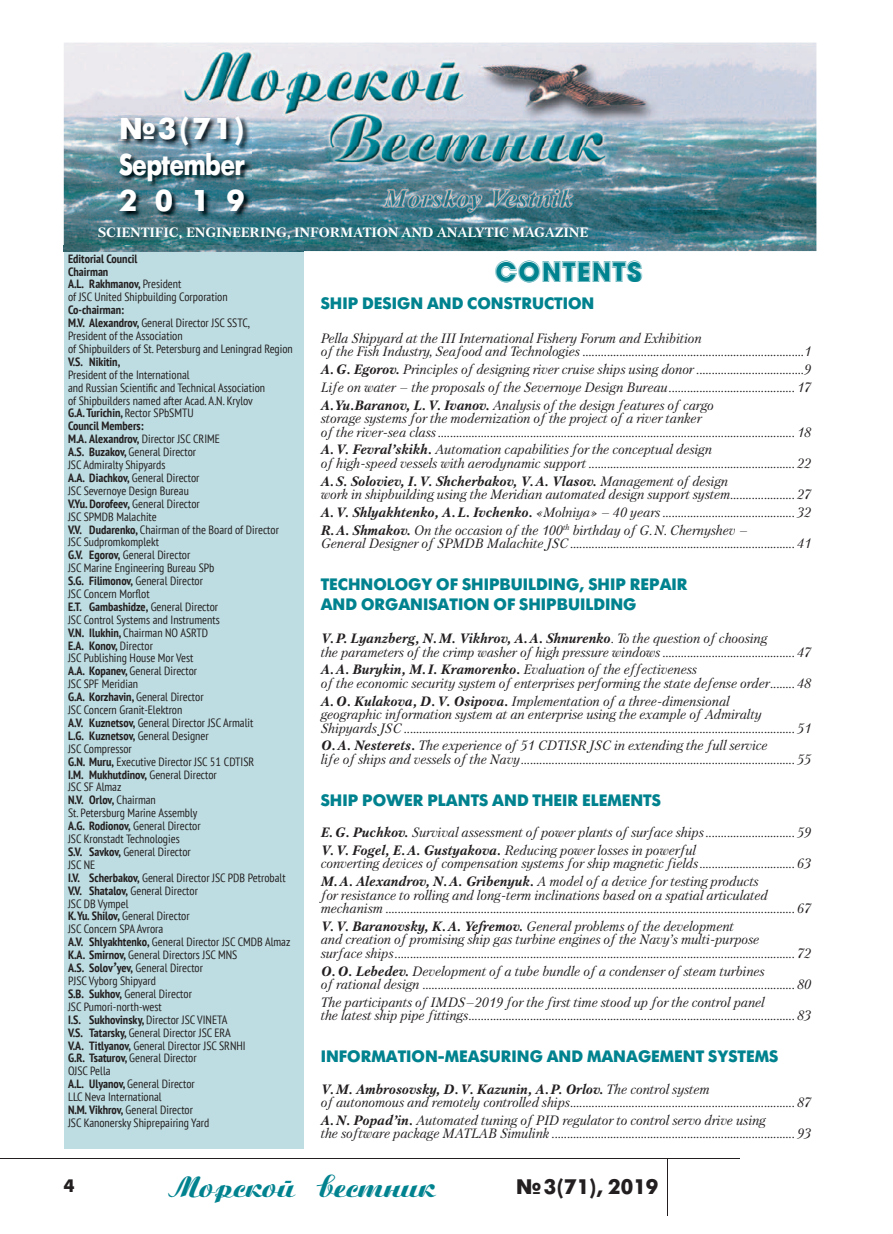
<style>
.page{position:relative;width:893px;height:1234px;background:#fff}
.page>*{position:absolute;margin:0;border:0;box-sizing:border-box;transform-origin:0 0}
.t1{font:700 30px/36px "Futuris C";letter-spacing:-.03em;color:#fff;text-align:justify}
.t2{font:800 28.5px "a Avante Titul Gr";color:#00828f}
.t3{font:25.5px "Boyarsky C";letter-spacing:-.05em;color:#00828f}
.t4{font:700 21px "Futuris C";color:#231f20}
.t5{font:700 18px "Futuris C";color:#231f20}
.t6{font:700 16.5px/19.8px "Futuris C";color:#00828f}
.t7{font:italic 13.5px/13.5px "Petersburg C";color:#231f20}
.t8{font:700 13.5px "Petersburg C";color:#fff}
.t9{font:condensed 12px/12.9px "PT Sans";color:#231f20}
.t10{font:700 condensed 12px "PT Sans";color:#231f20}
.s1{font-weight:700}
.s2{font-family:"Petersburg C";font-weight:700;font-style:italic;font-stretch:normal;font-size:13.5px}
</style>
<div class="page">
<hr style="left:0;top:1157px;width:740px;height:1px;background:#231f20">
<hr style="left:668px;top:1158px;width:1px;height:57px;background:#231f20">
<div style="left:64px;top:246px;width:239px;height:901px;background:#bedde2"></div>
<img style="left:64px;top:43px;width:752px;height:104px">
<img style="left:64px;top:147px;width:107px;height:99px">
<img style="left:225px;top:147px;width:591px;height:104px">
<img style="left:171px;top:218px;width:54px;height:28px">
<img style="left:64px;top:246px;width:239px;height:5px">
<img style="left:119px;top:115px;width:133px;height:103px">
<h1 class="t1" style="left:119px;top:111px;width:127px">№3(71)<br>September 2019</h1>
<p class="t8" style="left:98px;top:224px;width:492px">SCIENTIFIC, ENGINEERING, INFORMATION AND ANALYTIC MAGAZINE</p>
<p class="t9" style="left:68px;top:252px;width:161px"><span class="s1">Editorial Council<br>Chairman<br>А.L. Rakhmanov,</span> President<br>of JSC United Shipbuilding Corporation</p>
<p class="t9" style="left:68px;top:303px;width:226px"><span class="s1">Co-chairman:<br>M.V. Alexandrov,</span> General Director JSC SSTC,<br>President of the Association<br>of Shipbuilders of St. Petersburg and Leningrad Region</p>
<p class="t10" style="left:68px;top:353px;width:54px">V.S. Nikitin,</p>
<p class="t9" style="left:68px;top:368px;width:224px">President of the International<br>and Russian Scientific and Technical Association<br>of Shipbuilders named after Acad. A.N. Krylov<br><span class="s1">G.A. Turichin,</span> Rector SPbSMTU<br><span class="s1">Council Members:<br>M.A. Alexandrov,</span> Director JSC CRIME<br><span class="s1">A.S. Buzakov,</span> General Director<br>JSC Admiralty Shipyards<br><span class="s1">А.А. Diachkov,</span> General Director<br>JSC Severnoye Design Bureau<br><span class="s1">V.Yu. Dorofeev,</span> General Director<br>JSC SPMDB Malachitе<br><span class="s1">V.V. Dudarenko,</span> Chairman of the Board of Director<br>JSC Sudpromkomplekt<br><span class="s1">G.V. Egorov,</span> General Director<br>JSC Marine Engineering Bureau SPb<br><span class="s1">S.G. Filimonov,</span> General Director<br>JSC Concern Morflot<br><span class="s1">E.T. Gambashidze,</span> General Director<br>JSC Control Systems and Instruments<br><span class="s1">V.N. Ilukhin,</span> Chairman NO ASRTD<br><span class="s1">E.A. Konov,</span> Director<br>JSC Publishing House Mor Vest<br><span class="s1">A.A. Kopanev,</span> General Director<br>JSC SPF Meridian<br><span class="s1">G.A. Korzhavin,</span> General Director<br>JSC Concern Granit-Elektron<br><span class="s1">A.V. Kuznetsov,</span> General Director JSC Armalit<br><span class="s1">L.G. Kuznetsov,</span> General Designer<br>JSC Compressor<br><span class="s1">G.N. Muru,</span> Executive Director JSC 51 CDTISR<br><span class="s1">I.M. Mukhutdinov,</span> General Director<br>JSC SF Almaz<br><span class="s1">N.V. Orlov,</span> Chairman<br>St. Petersburg Marine Assembly<br><span class="s1">А.G. Rodionov,</span> General Director<br>JSC Kronstadt Technologies<br><span class="s1">S.V. Savkov,</span> General Director<br>JSC NE<br><span class="s1">I.V. Scherbakov,</span> General Director JSC PDB Petrobalt<br><span class="s1">V.V. Shatalov,</span> General Director<br>JSC DB Vympel<br><span class="s1">K. Yu. Shilov,</span> General Director<br>JSC Concern SPA Avrora<br><span class="s1">A.V. Shlyakhtenko,</span> General Director JSC CMDB Almaz<br><span class="s1">K.A. Smirnov,</span> General Directors JSC MNS<br><span class="s1">A.S. Solov</span><span class="s2">’</span><span class="s1">yev,</span> General Director<br>PJSC Vyborg Shipyard<br><span class="s1">S.B. Sukhov,</span> General Director<br>JSC Pumori-north-west<br><span class="s1">I.S. Sukhovinsky,</span> Director JSC VINETA<br><span class="s1">V.S. Tatarsky,</span> General Director JSC ERA<br><span class="s1">V.A. Titlyanov,</span> General Director JSC SRNHI<br><span class="s1">G.R. Tsaturov,</span> General Director<br>OJSC Pella<br><span class="s1">A.L. Ulyanov,</span> General Director<br>LLC Neva International<br><span class="s1">N.M. Vikhrov,</span> General Director<br>JSC Kanonersky Shiprepairing Yard</p>
<h2 class="t2" style="left:495px;top:257px;width:149px">CONTENTS</h2>
<p class="t6" style="left:321px;top:294px;width:275px">SHIP DESIGN AND CONSTRUCTION</p>
<p class="t7" style="left:321px;top:331px;width:492px">Pella Shipyard at the III International Fishery Forum and Exhibition<br>of the Fish Industry, Seafood and Technologies ........................................................................1</p>
<p class="t7" style="left:321px;top:360px;width:492px;line-height:17.7px;text-align:justify"><span class="s1">A. G. Egorov.</span> Principles of designing river cruise ships using donor ...................................9<br>Life on water – the proposals of the Severnoye Design Bureau ......................................... 17<br><span class="s1">A.Yu.Baranov, L. V. Ivanov.</span> Analysis of the design features of cargo</p>
<p class="t7" style="left:321px;top:411px;width:492px">storage systems for the modernization of the project of a river tanker<br>of the river-sea class .................................................................................................................... 18</p>
<p class="t7" style="left:321px;top:442px;width:492px"><span class="s1">A. V. Fevral’skikh.</span> Automation capabilities for the conceptual design<br>of high-speed vessels with aerodynamic support ................................................................... 22</p>
<p class="t7" style="left:321px;top:474px;width:492px"><span class="s1">A. S. Soloviev, I. V. Shcherbakov, V. A. Vlasov.</span> Management of design<br>work in shipbuilding using the Meridian automated design support system ..................... 27</p>
<p class="t7" style="left:321px;top:503px;width:492px;line-height:17.7px"><span class="s1">A. V. Shlyakhtenko, A. L. Ivchenko.</span> «Molniya» – 40 years ........................................... 32<br><span class="s1">R. A. Shmakov.</span> On the occasion of the 100<sup>th</sup> birthday of G. N. Chernyshev –</p>
<p class="t7" style="left:321px;top:536px;width:492px">General Designer of SPMDB Malachite JSC ......................................................................... 41</p>
<p class="t6" style="left:321px;top:574px;width:368px">TECHNOLOGY OF SHIPBUILDING, SHIP REPAIR<br>AND ORGANISATION OF SHIPBUILDING</p>
<p class="t7" style="left:321px;top:631px;width:492px"><span class="s1">V. P. Lyanzberg, N. M. Vikhrov, A. A. Shnurenko</span>. To the question of choosing<br>the parameters of the crimp washer of high pressure windows ........................................... 47</p>
<p class="t7" style="left:321px;top:662px;width:492px"><span class="s1">A. A. Burykin, M. I. Kramorenko.</span> Evaluation of the effectiveness<br>of the economic security system of enterprises performing the state defense order ........ 48</p>
<p class="t7" style="left:321px;top:694px;width:492px"><span class="s1">A. O. Kulakova, D. V. Osipova.</span> Implementation of a three-dimensional<br>geographic information system at an enterprise using the example of Admiralty<br>Shipyards JSC ............................................................................................................................... 51</p>
<p class="t7" style="left:321px;top:738px;width:492px"><span class="s1">O. A. Nesterets.</span> The experience of 51 CDTISR JSC in extending the full service<br>life of ships and vessels of the Navy ......................................................................................... 55</p>
<p class="t6" style="left:321px;top:790px;width:342px">SHIP POWER PLANTS AND THEIR ELEMENTS</p>
<p class="t7" style="left:321px;top:823px;width:492px;line-height:17.7px"><span class="s1">E. G. Puchkov.</span> Survival assessment of power plants of surface ships ............................. 59<br><span class="s1">V. V. Fogel, E. A. Gustyakova.</span> Reducing power losses in powerful</p>
<p class="t7" style="left:321px;top:854px;width:492px;line-height:17.7px">converting devices of compensation systems for ship magnetic fields ............................... 63<br><span class="s1">M. A. Alexandrov, N. A. Gribenyuk.</span> A model of a device for testing products</p>
<p class="t7" style="left:321px;top:887px;width:492px">for resistance to rolling and long-term inclinations based on a spatial articulated mechanism ..................................................................................................................................... 67</p>
<p class="t7" style="left:321px;top:919px;width:492px"><span class="s1">V. V. Baranovsky, K. A. Yefremov.</span> General problems of the development<br>and creation of promising ship gas turbine engines of the Navy’s multi-purpose<br>surface ships .................................................................................................................................. 72</p>
<p class="t7" style="left:321px;top:963px;width:492px"><span class="s1">O. O. Lebedev.</span> Development of a tube bundle of a condenser of steam turbines<br>of rational design ......................................................................................................................... 80</p>
<p class="t7" style="left:321px;top:995px;width:492px">The participants of IMDS–2019 for the first time stood up for the control panel<br>the latest ship pipe fittings .......................................................................................................... 83</p>
<p class="t6" style="left:321px;top:1046px;width:459px">INFORMATION-MEASURING AND MANAGEMENT SYSTEMS</p>
<p class="t7" style="left:321px;top:1081px;width:492px"><span class="s1">V. M. Ambrosovsky, D. V. Kazunin, A. P. Orlov.</span> The control system<br>of autonomous and remotely controlled ships ......................................................................... 87</p>
<p class="t7" style="left:321px;top:1113px;width:492px"><span class="s1">A. N. Popad’in.</span> Automated tuning of PID regulator to control servo drive using<br>the software package MATLAB Simulink ............................................................................... 93</p>
<h3 class="t5" style="left:64px;top:1175px;width:12px">4</h3>
<h3 class="t3" style="left:168px;top:1170px;width:270px">Морской вестник</h3>
<h3 class="t4" style="left:516px;top:1174px;width:144px">№ 3(71), 2019</h3>
</div>
